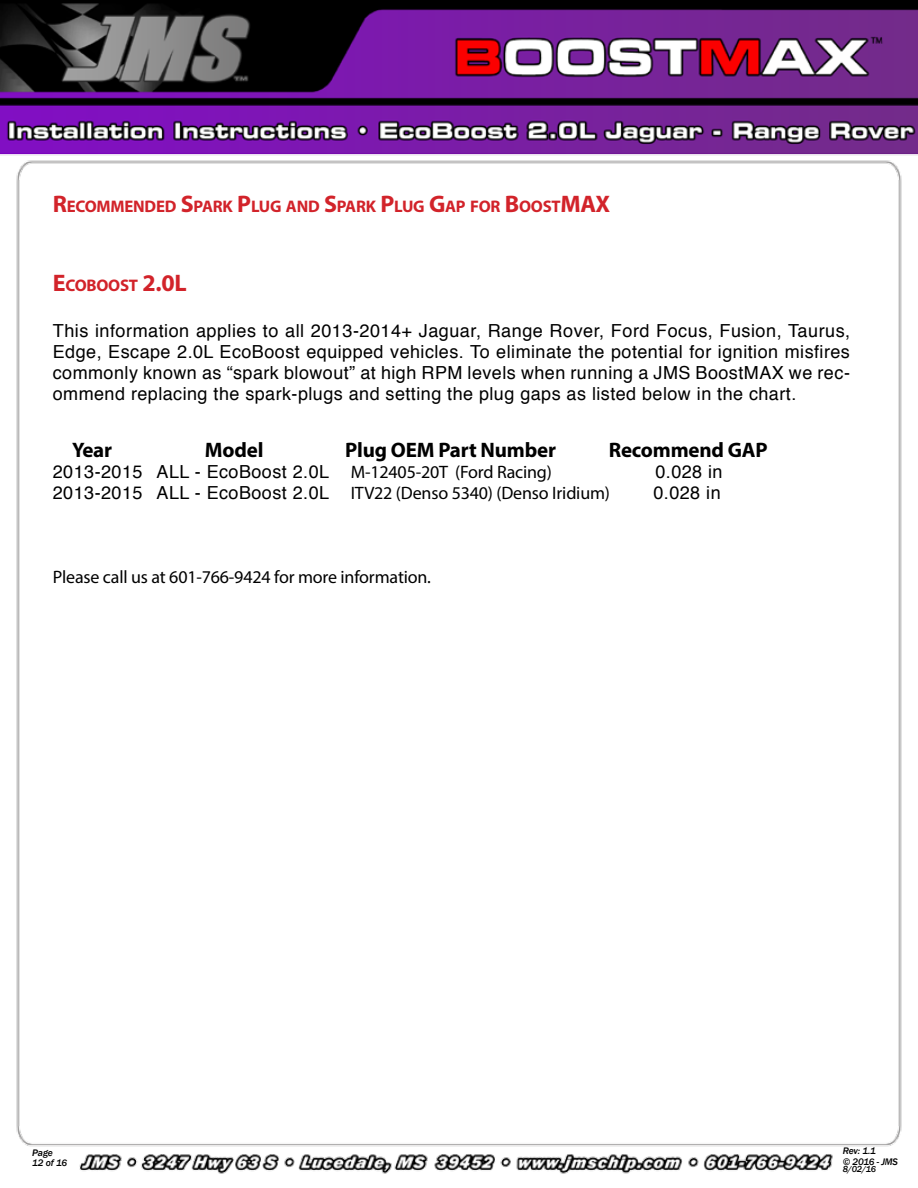
<style>
.page{position:relative;width:918px;height:1188px;background:#fff}
.page>*{position:absolute;margin:0;border:0;box-sizing:border-box;transform-origin:0 0}
.t1{font:700 21px "Myriad Pro";letter-spacing:-.01em;color:#000}
.t2{font:18px/21px "Helvetica";letter-spacing:.025em;color:#000;text-align:justify}
.t3{font:18px "Myriad Pro";letter-spacing:-.01em;color:#000}
.t4{font:700 16.8px "Myriad Pro";letter-spacing:-.015em;color:#d2232a}
.t5{font:italic 500 9.75px/10.5px "Franklin Gothic";letter-spacing:-.01em;color:#000}
.t6{font:italic 500 9px "Franklin Gothic";color:#000}
.s1{font-size:24px}
.s2{font-family:"Myriad Pro"}
.s3{font-family:"Helvetica"}
</style>
<div class="page">
<img style="left:0;top:0;width:918px;height:1174px">
<p class="t4" style="left:53px;top:196px;width:525px"><span class="s1">R</span>ECOMMENDED <span class="s1">S</span>PARK <span class="s1">P</span>LUG AND <span class="s1">S</span>PARK <span class="s1">P</span>LUG <span class="s1">G</span>AP FOR <span class="s1">B</span>OOST<span class="s1">MAX</span></p>
<p class="t4" style="left:53px;top:275px;width:133px"><span class="s1">E</span>COBOOST <span class="s1">2.0L</span></p>
<p class="t2" style="left:53px;top:321px;width:799px">This information applies to all 2013-2014+ Jaguar, Range Rover, Ford Focus, Fusion, Taurus, Edge, Escape 2.0L EcoBoost equipped vehicles. To eliminate the potential for ignition misfires commonly known as “spark blowout” at high RPM levels when running a JMS BoostMAX we rec&shy;ommend replacing the spark-plugs and setting the plug gaps as listed below in the chart.</p>
<p class="t1" style="left:72px;top:436px;width:41px">Year</p>
<p class="t1" style="left:205px;top:436px;width:60px">Model</p>
<p class="t1" style="left:345px;top:436px;width:212px">Plug OEM Part Number</p>
<p class="t1" style="left:609px;top:436px;width:160px">Recommend GAP</p>
<p class="t2" style="left:53px;top:462px;width:501px">2013-2015 ALL - EcoBoost 2.0L <span class="s2">M-12405-20T (Ford Racing)</span></p>
<p class="t2" style="left:655px;top:462px;width:69px">0.028 in</p>
<p class="t3" style="left:53px;top:482px;width:559px"><span class="s3">2013-2015 ALL - EcoBoost 2.0L</span> ITV22 (Denso 5340) (Denso Iridium)</p>
<p class="t2" style="left:653px;top:483px;width:69px">0.028 in</p>
<p class="t3" style="left:53px;top:566px;width:380px">Please call us at 601-766-9424 for more information.</p>
<p class="t5" style="left:32px;top:1147px;width:37px">Page<br>12 of 16</p>
<p class="t5" style="left:843px;top:1146px;width:57px">Rev: 1.1<br>© 2016 - JMS</p>
<p class="t6" style="left:843px;top:1163px;width:35px">8/02/16</p>
</div>
